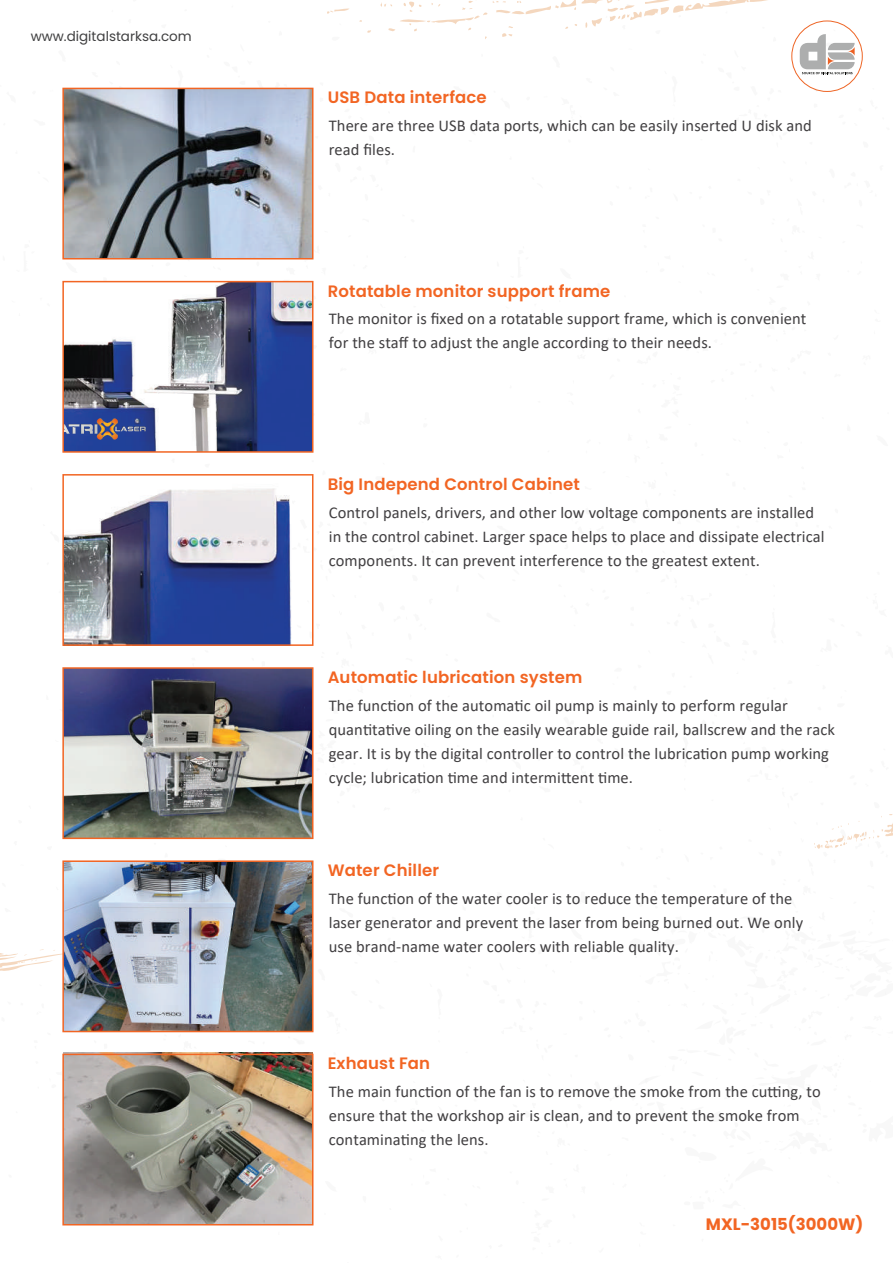
<style>
.page{position:relative;width:893px;height:1263px;background:#fff}
.page>*{position:absolute;margin:0;border:0;box-sizing:border-box;transform-origin:0 0}
.t1{font:16.5px/24px "Calibri";letter-spacing:.005em;color:#413f41}
.t2{font:600 16.5px "Poppins";letter-spacing:.01em;color:#f26523}
.t3{font:700 16.5px "Poppins";color:#f26523}
.t4{font:13.5px "Poppins";color:#404041}
</style>
<div class="page">
<svg style="left:62px;top:87px;width:252px;height:284px"></svg>
<svg style="left:62px;top:795px;width:252px;height:259px"></svg>
<svg style="left:246px;top:891px;width:68px;height:335px"></svg>
<svg style="left:814px;top:814px;width:79px;height:35px"></svg>
<svg style="left:0;top:949px;width:62px;height:22px"></svg>
<svg style="left:327px;top:0;width:536px;height:74px"></svg>
<img style="left:65px;top:488px;width:226px;height:155px">
<div style="left:62px;top:474px;width:251px;height:172px;border:2px solid #f26523"></div>
<img style="left:65px;top:91px;width:245px;height:165px">
<div style="left:62px;top:88px;width:251px;height:171px;border:2px solid #f26523"></div>
<img style="left:65px;top:284px;width:245px;height:166px">
<svg style="left:65px;top:418px;width:81px;height:22px"></svg>
<div style="left:62px;top:281px;width:251px;height:172px;border:2px solid #f26523"></div>
<img style="left:65px;top:670px;width:245px;height:166px">
<div style="left:62px;top:667px;width:251px;height:172px;border:2px solid #f26523"></div>
<img style="left:65px;top:863px;width:245px;height:166px">
<div style="left:62px;top:860px;width:251px;height:172px;border:2px solid #f26523"></div>
<img style="left:63px;top:1053px;width:250px;height:169px">
<div style="left:62px;top:1054px;width:251px;height:171px;border:2px solid #f26523"></div>
<p class="t4" style="left:31px;top:28px;width:163px">www.digitalstarksa.com</p>
<p class="t2" style="left:328px;top:88px;width:161px">USB Data interface</p>
<p class="t1" style="left:329px;top:113px;width:485px">There are three USB data ports, which can be easily inserted U disk and read files.</p>
<p class="t2" style="left:328px;top:281px;width:284px">Rotatable monitor support frame</p>
<p class="t1" style="left:329px;top:307px;width:479px">The monitor is fixed on a rotatable support frame, which is convenient for the staff to adjust the angle according to their needs.</p>
<p class="t2" style="left:328px;top:474px;width:254px">Big Independ Control Cabinet</p>
<p class="t1" style="left:329px;top:500px;width:497px">Control panels, drivers, and other low voltage components are installed in the control cabinet. Larger space helps to place and dissipate electrical components. It can prevent interference to the greatest extent.</p>
<p class="t2" style="left:328px;top:668px;width:256px">Automatic lubrication system</p>
<p class="t1" style="left:329px;top:693px;width:508px">The function of the automatic oil pump is mainly to perform regular quantitative oiling on the easily wearable guide rail, ballscrew and the rack gear. It is by the digital controller to control the lubrication pump working cycle; lubrication time and intermittent time.</p>
<p class="t2" style="left:328px;top:861px;width:113px">Water Chiller</p>
<p class="t1" style="left:329px;top:886px;width:476px">The function of the water cooler is to reduce the temperature of the laser generator and prevent the laser from being burned out. We only use brand-name water coolers with reliable quality.</p>
<p class="t2" style="left:328px;top:1054px;width:104px">Exhaust Fan</p>
<p class="t1" style="left:329px;top:1079px;width:493px">The main function of the fan is to remove the smoke from the cutting, to ensure that the workshop air is clean, and to prevent the smoke from contaminating the lens.</p>
<p class="t3" style="left:706px;top:1215px;width:159px">MXL-3015(3000W)</p>
</div>
